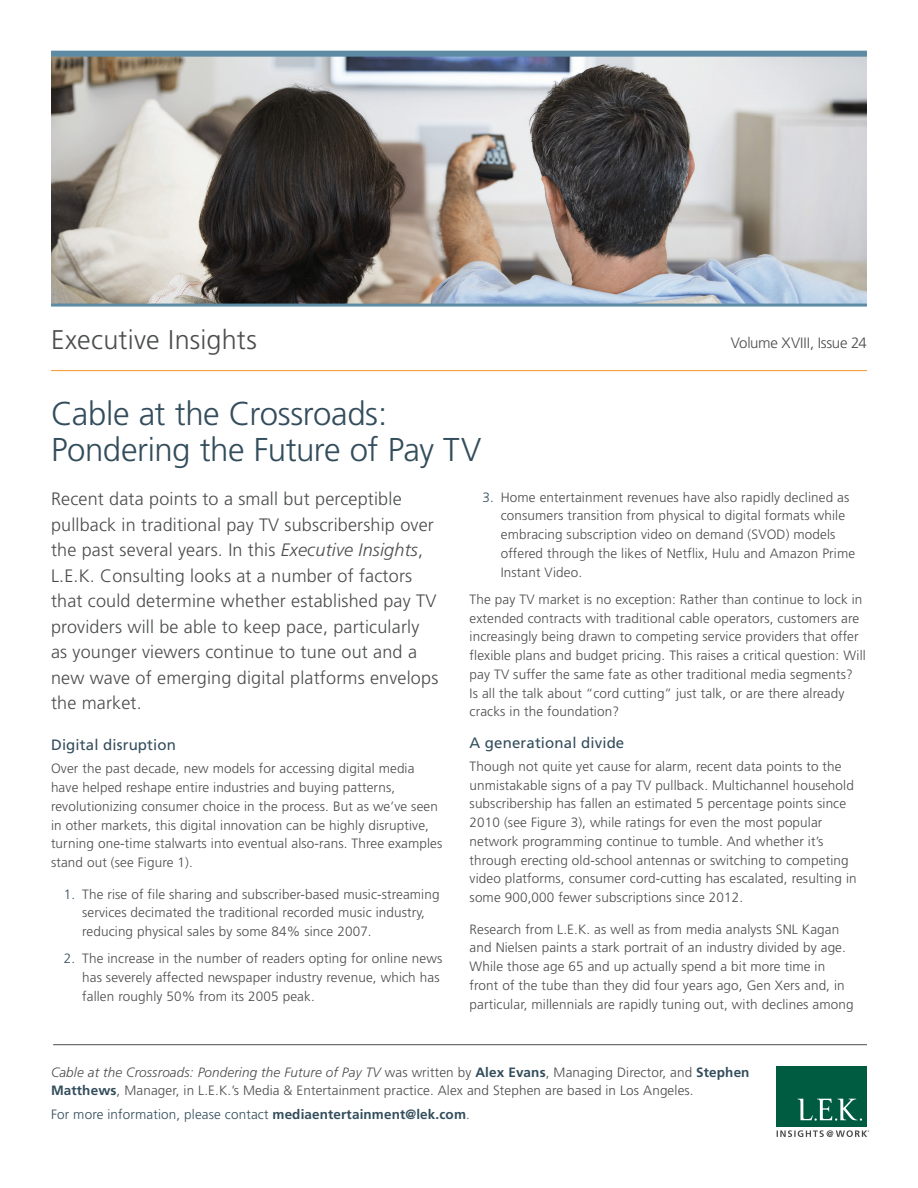
<style>
.page{position:relative;width:918px;height:1188px;background:#fff}
.page>*{position:absolute;margin:0;border:0;box-sizing:border-box;transform-origin:0 0}
.t1{font:300 33px/36px "Frutiger";letter-spacing:-.015em;color:#334d5c}
.t2{font:300 27px "Frutiger";letter-spacing:.005em;color:#4b4c4d}
.t3{font:300 18px/25.5px "Frutiger";letter-spacing:.01em;color:#4b4c4d}
.t4{font:15px "Frutiger";letter-spacing:.01em;color:#334d5c}
.t5{font:300 15px "Frutiger";letter-spacing:-.015em;color:#4b4c4d}
.t6{font:300 13.5px/18.8px "Frutiger";letter-spacing:.01em;color:#4b4c4d}
.t7{font:300 13.5px "Frutiger";letter-spacing:.01em;color:#334d5c}
.s1{font-style:italic}
.s2{color:#334d5c}
.s3{font-weight:700;color:#334d5c}
.s4{font-weight:700}
.s5{color:#4b4c4d}
</style>
<div class="page">
<img style="left:51px;top:57px;width:816px;height:247px">
<hr style="left:51px;top:370px;width:816px;height:1px;background:#f79328">
<div style="left:51px;top:51px;width:816px;height:6px;background:#5d8ba4"></div>
<hr style="left:51px;top:304px;width:816px;height:3px;background:#5d8ba4">
<div style="left:777px;top:1066px;width:90px;height:60px;background:#005c41"></div>
<svg style="left:798px;top:1099px;width:64px;height:22px"></svg>
<svg style="left:777px;top:1130px;width:92px;height:7px"></svg>
<hr style="left:53px;top:1044px;width:814px;height:1px;background:#4b4c4d">
<h2 class="t2" style="left:51px;top:324px;width:207px">Executive Insights</h2>
<p class="t5" style="left:731px;top:334px;width:138px">Volume XVIII, Issue 24</p>
<h1 class="t1" style="left:51px;top:395px;width:432px">Cable at the Crossroads:<br>Pondering the Future of Pay TV</h1>
<p class="t3" style="left:51px;top:486px;width:389px">Recent data points to a small but perceptible pullback in traditional pay TV subscribership over the past several years. In this <span class="s1">Executive Insights</span>, L.E.K. Consulting looks at a number of factors that could determine whether established pay TV providers will be able to keep pace, particularly as younger viewers continue to tune out and a new wave of emerging digital platforms envelops the market.</p>
<p class="t4" style="left:51px;top:736px;width:127px">Digital disruption</p>
<p class="t6" style="left:51px;top:759px;width:393px">Over the past decade, new models for accessing digital media have helped reshape entire industries and buying patterns, revolutionizing consumer choice in the process. But as we’ve seen in other markets, this digital innovation can be highly disruptive, turning one-time stalwarts into eventual also-rans. Three examples stand out (see Figure 1).</p>
<p class="t6" style="left:82px;top:885px;width:359px;text-indent:-18px"><span class="s2">1.</span> The rise of file sharing and subscriber-based music-streaming services decimated the traditional recorded music industry, reducing physical sales by some 84% since 2007.</p>
<p class="t6" style="left:82px;top:949px;width:362px;text-indent:-18px"><span class="s2">2.</span> The increase in the number of readers opting for online news has severely affected newspaper industry revenue, which has fallen roughly 50% from its 2005 peak.</p>
<p class="t6" style="left:501px;top:488px;width:356px;text-indent:-18px"><span class="s2">3.</span> Home entertainment revenues have also rapidly declined as consumers transition from physical to digital formats while embracing subscription video on demand (SVOD) models offered through the likes of Netflix, Hulu and Amazon Prime Instant Video.</p>
<p class="t6" style="left:470px;top:590px;width:398px">The pay TV market is no exception: Rather than continue to lock in extended contracts with traditional cable operators, customers are increasingly being drawn to competing service providers that offer flexible plans and budget pricing. This raises a critical question: Will pay TV suffer the same fate as other traditional media segments?<br>Is all the talk about “cord cutting” just talk, or are there already cracks in the foundation?</p>
<p class="t4" style="left:470px;top:734px;width:156px">A generational divide</p>
<p class="t6" style="left:470px;top:757px;width:389px">Though not quite yet cause for alarm, recent data points to the unmistakable signs of a pay TV pullback. Multichannel household subscribership has fallen an estimated 5 percentage points since 2010 (see Figure 3), while ratings for even the most popular network programming continue to tumble. And whether it’s through erecting old-school antennas or switching to competing video platforms, consumer cord-cutting has escalated, resulting in some 900,000 fewer subscriptions since 2012.</p>
<p class="t6" style="left:470px;top:920px;width:385px">Research from L.E.K. as well as from media analysts SNL Kagan and Nielsen paints a stark portrait of an industry divided by age.<br>While those age 65 and up actually spend a bit more time in front of the tube than they did four years ago, Gen Xers and, in particular, millennials are rapidly tuning out, with declines among</p>
<p class="t6" style="left:51px;top:1063px;width:700px;line-height:18px"><span class="s1">Cable at the Crossroads: Pondering the Future of Pay TV</span> was written by <span class="s3">Alex Evans</span>, Managing Director, and <span class="s3">Stephen<br>Matthews</span>, Manager, in L.E.K.’s Media &amp; Entertainment practice. Alex and Stephen are based in Los Angeles.</p>
<p class="t7" style="left:51px;top:1107px;width:420px">For more information, please contact <span class="s4">mediaentertainment@lek.com</span><span class="s5">.</span></p>
</div>
